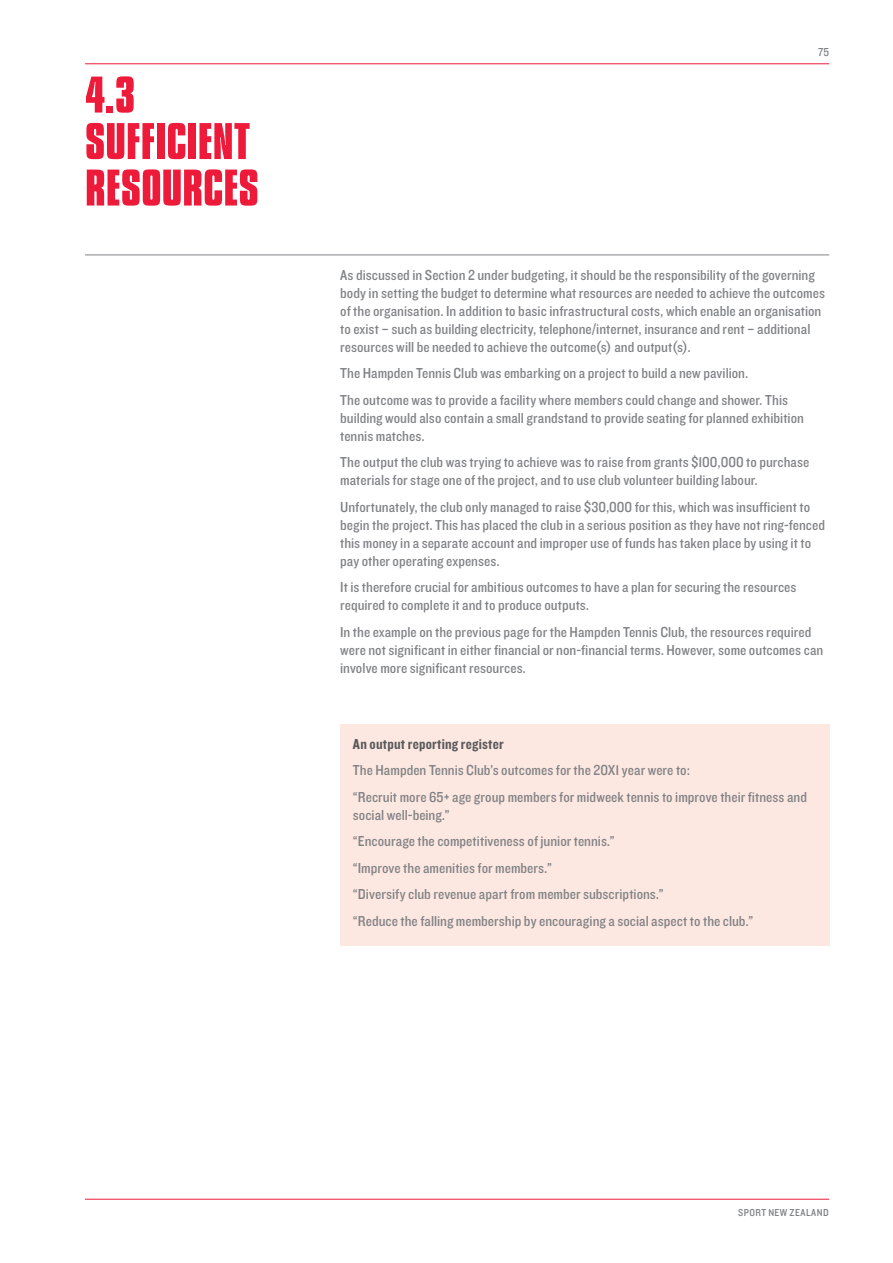
<style>
.page{position:relative;width:893px;height:1263px;background:#fff}
.page>*{position:absolute;margin:0;border:0;box-sizing:border-box;transform-origin:0 0}
.Sub_Headers_CAPS{font:54px/46.5px "Compacta Bld";letter-spacing:.005em;color:#ed1a3a}
.Body{font:15px/18px "Knockout 30 Junior Welterwt";color:#808285}
.Sub_Small_Grey{font:15px "Knockout 50 Welterweight";letter-spacing:.015em;color:#57585a}
.t1{font:12px "Knockout 30 Junior Welterwt";color:#808285}
.t2{font:10.5px "Knockout 30 Junior Welterwt";letter-spacing:.045em;color:#808285}
</style>
<div class="page">
<hr style="left:85px;top:255px;width:744px;height:1px;background:#808285">
<div style="left:340px;top:724px;width:489px;height:221px;background:#fde7e1"></div>
<hr style="left:85px;top:64px;width:744px;height:1px;background:#ed1a3a">
<hr style="left:85px;top:1199px;width:744px;height:1px;background:#ed1a3a">
<p class="Sub_Headers_CAPS" style="left:85px;top:76px;width:175px">4.3<br>SUFFICIENT<br>RESOURCES</p>
<p class="t1" style="left:818px;top:44px;width:13px">75</p>
<p class="Body" style="left:340px;top:265px;width:486px">As discussed in Section 2 under budgeting, it should be the responsibility of the governing body in setting the budget to determine what resources are needed to achieve the outcomes of the organisation. In addition to basic infrastructural costs, which enable an organisation to exist – such as building electricity, telephone/internet, insurance and rent – additional resources will be needed to achieve the outcome(s) and output(s).</p>
<p class="Body" style="left:340px;top:364px;width:410px">The Hampden Tennis Club was embarking on a project to build a new pavilion.</p>
<p class="Body" style="left:340px;top:390px;width:465px">The outcome was to provide a facility where members could change and shower. This building would also contain a small grandstand to provide seating for planned exhibition tennis matches.</p>
<p class="Body" style="left:340px;top:453px;width:471px">The output the club was trying to achieve was to raise from grants $100,000 to purchase materials for stage one of the project, and to use club volunteer building labour.</p>
<p class="Body" style="left:340px;top:497px;width:486px">Unfortunately, the club only managed to raise $30,000 for this, which was insufficient to begin the project. This has placed the club in a serious position as they have not ring-fenced this money in a separate account and improper use of funds has taken place by using it to pay other operating expenses.</p>
<p class="Body" style="left:340px;top:578px;width:458px">It is therefore crucial for ambitious outcomes to have a plan for securing the resources required to complete it and to produce outputs.</p>
<p class="Body" style="left:340px;top:622px;width:485px">In the example on the previous page for the Hampden Tennis Club, the resources required were not significant in either financial or non-financial terms. However, some outcomes can involve more significant resources.</p>
<p class="Sub_Small_Grey" style="left:353px;top:734px;width:152px">An output reporting register</p>
<p class="Body" style="left:353px;top:761px;width:339px">The Hampden Tennis Club’s outcomes for the 20X1 year were to:</p>
<p class="Body" style="left:353px;top:787px;width:456px">“Recruit more 65+ age group members for midweek tennis to improve their fitness and social well-being.”</p>
<p class="Body" style="left:353px;top:832px;width:263px">“Encourage the competitiveness of junior tennis.”</p>
<p class="Body" style="left:353px;top:858px;width:200px">“Improve the amenities for members.”</p>
<p class="Body" style="left:353px;top:885px;width:312px">“Diversify club revenue apart from member subscriptions.”</p>
<p class="Body" style="left:353px;top:911px;width:402px">“Reduce the falling membership by encouraging a social aspect to the club.”</p>
<p class="t2" style="left:738px;top:1206px;width:92px">SPORT NEW ZEALAND</p>
</div>
